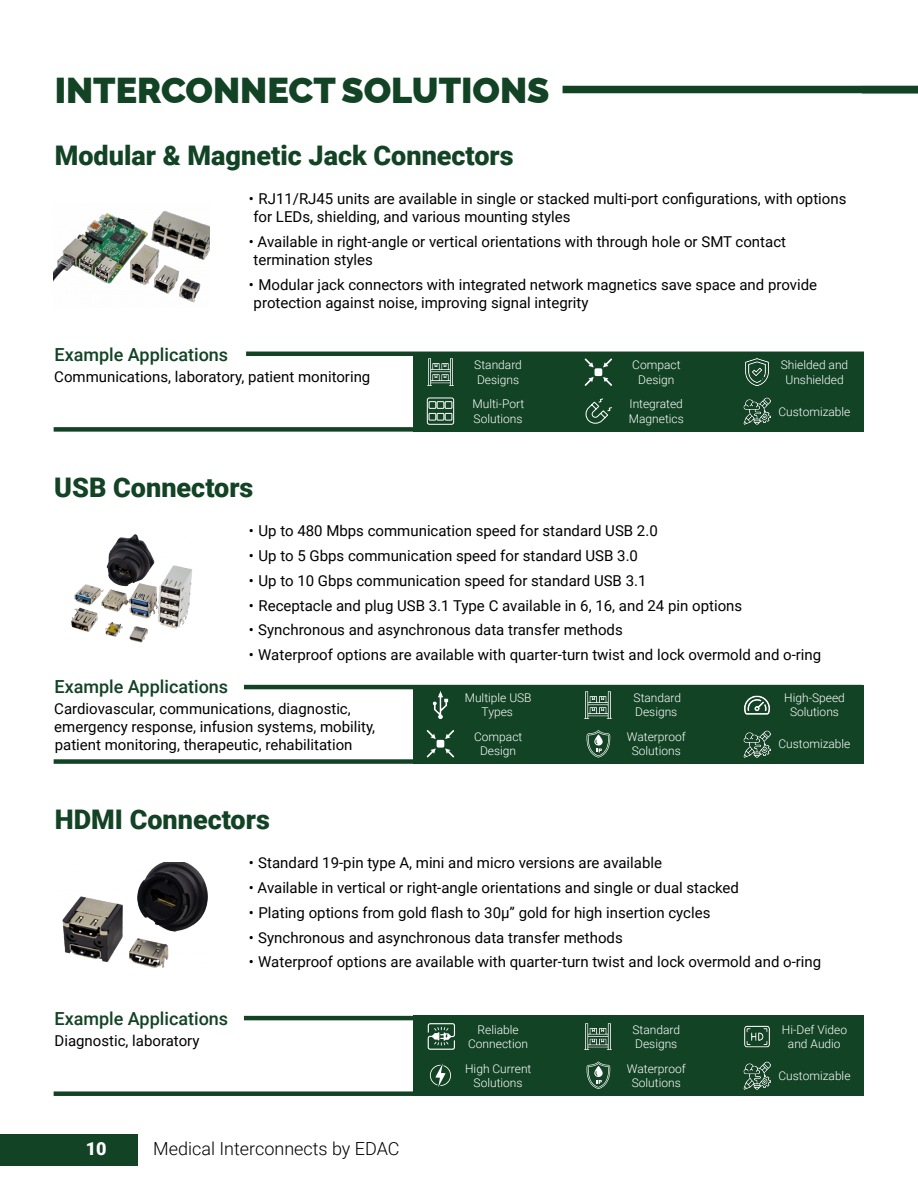
<style>
.page{position:relative;width:918px;height:1188px;background:#fff}
.page>*{position:absolute;margin:0;border:0;box-sizing:border-box;transform-origin:0 0}
.t1{font:900 36px "Raleway";color:#124325}
.t2{font:900 27px "Roboto";color:#124325}
.t3{font:500 18px "Roboto";color:#124325}
.t4{font:300 18px "Roboto";color:#000}
.t5{font:900 18px "Roboto";color:#fff}
.t6{font:15px/18px "Roboto";color:#000}
.t7{font:300 12px/14.4px "Roboto";color:#fff;text-align:center}
</style>
<div class="page">
<div style="left:0;top:1134px;width:138px;height:32px;background:#124325"></div>
<img style="left:71px;top:534px;width:121px;height:109px">
<img style="left:62px;top:863px;width:146px;height:105px">
<div style="left:563px;top:86px;width:355px;height:7px;background:#124325"></div>
<div style="left:54px;top:427px;width:810px;height:5px;background:#124325"></div>
<hr style="left:246px;top:352px;width:618px;height:4px;background:#124325">
<hr style="left:244px;top:685px;width:618px;height:4px;background:#124325">
<hr style="left:244px;top:1016px;width:620px;height:4px;background:#124325">
<div style="left:54px;top:759px;width:810px;height:5px;background:#124325"></div>
<div style="left:54px;top:1091px;width:810px;height:5px;background:#124325"></div>
<img style="left:54px;top:210px;width:156px;height:93px">
<div style="left:414px;top:685px;width:450px;height:79px;background:#124325"></div>
<img style="left:432px;top:691px;width:17px;height:27px">
<svg style="left:587px;top:730px;width:23px;height:28px"></svg>
<img style="left:743px;top:730px;width:27px;height:27px">
<img style="left:585px;top:691px;width:26px;height:27px">
<svg style="left:427px;top:730px;width:9px;height:9px"></svg>
<svg style="left:445px;top:748px;width:9px;height:9px"></svg>
<svg style="left:445px;top:730px;width:9px;height:9px"></svg>
<svg style="left:427px;top:748px;width:9px;height:9px"></svg>
<div style="left:437px;top:740px;width:7px;height:8px;background:#fff;border-radius:2px"></div>
<img style="left:744px;top:695px;width:26px;height:20px">
<div style="left:414px;top:352px;width:450px;height:80px;background:#124325"></div>
<img style="left:743px;top:397px;width:27px;height:28px">
<img style="left:427px;top:359px;width:27px;height:27px">
<svg style="left:585px;top:358px;width:9px;height:9px"></svg>
<svg style="left:603px;top:377px;width:9px;height:9px"></svg>
<svg style="left:603px;top:358px;width:9px;height:9px"></svg>
<svg style="left:585px;top:377px;width:9px;height:9px"></svg>
<div style="left:595px;top:368px;width:7px;height:8px;background:#fff;border-radius:2px"></div>
<img style="left:745px;top:359px;width:24px;height:27px">
<svg style="left:426px;top:397px;width:29px;height:28px"></svg>
<svg style="left:585px;top:398px;width:27px;height:26px"></svg>
<div style="left:414px;top:1016px;width:450px;height:80px;background:#124325"></div>
<img style="left:744px;top:1025px;width:26px;height:23px">
<svg style="left:587px;top:1062px;width:23px;height:27px"></svg>
<img style="left:743px;top:1062px;width:27px;height:27px">
<img style="left:585px;top:1023px;width:27px;height:27px">
<svg style="left:430px;top:1063px;width:21px;height:24px"></svg>
<svg style="left:428px;top:1023px;width:27px;height:27px"></svg>
<h1 class="t1" style="left:55px;top:62px;width:496px">INTERCONNECT SOLUTIONS</h1>
<h2 class="t2" style="left:55px;top:136px;width:460px">Modular &amp; Magnetic Jack Connectors</h2>
<p class="t6" style="left:249px;top:189px;width:599px">• RJ11/RJ45 units are available in single or stacked multi-port configurations, with options for LEDs, shielding, and various mounting styles</p>
<p class="t6" style="left:254px;top:232px;width:534px;text-indent:-5px">• Available in right-angle or vertical orientations with through hole or SMT contact termination styles</p>
<p class="t6" style="left:254px;top:275px;width:565px;text-indent:-5px">• Modular jack connectors with integrated network magnetics save space and provide protection against noise, improving signal integrity</p>
<p class="t3" style="left:55px;top:342px;width:175px">Example Applications</p>
<p class="t6" style="left:54px;top:367px;width:318px">Communications, laboratory, patient monitoring</p>
<h2 class="t2" style="left:54px;top:468px;width:201px">USB Connectors</h2>
<p class="t7" style="left:474px;top:358px;width:49px;text-align:left">Standard<br>Designs</p>
<p class="t7" style="left:472px;top:397px;width:53px;text-align:left">Multi-Port<br>Solutions</p>
<p class="t7" style="left:632px;top:358px;width:50px">Compact<br>Design</p>
<p class="t7" style="left:781px;top:358px;width:69px">Shielded and<br>Unshielded</p>
<p class="t7" style="left:778px;top:404px;width:74px">Customizable</p>
<p class="t7" style="left:629px;top:397px;width:57px;text-align:left">Integrated<br>Magnetics</p>
<p class="t6" style="left:249px;top:521px;width:410px">• Up to 480 Mbps communication speed for standard USB 2.0</p>
<p class="t6" style="left:249px;top:546px;width:391px">• Up to 5 Gbps communication speed for standard USB 3.0</p>
<p class="t6" style="left:249px;top:571px;width:399px">• Up to 10 Gbps communication speed for standard USB 3.1</p>
<p class="t6" style="left:249px;top:596px;width:495px">• Receptacle and plug USB 3.1 Type C available in 6, 16, and 24 pin options</p>
<p class="t6" style="left:249px;top:620px;width:375px">• Synchronous and asynchronous data transfer methods</p>
<p class="t6" style="left:249px;top:645px;width:574px">• Waterproof options are available with quarter-turn twist and lock overmold and o-ring</p>
<p class="t3" style="left:55px;top:674px;width:175px">Example Applications</p>
<p class="t6" style="left:54px;top:699px;width:322px">Cardiovascular, communications, diagnostic, emergency response, infusion systems, mobility, patient monitoring, therapeutic, rehabilitation</p>
<h2 class="t2" style="left:55px;top:801px;width:217px">HDMI Connectors</h2>
<p class="t7" style="left:465px;top:690px;width:68px">Multiple USB<br>Types</p>
<p class="t7" style="left:634px;top:690px;width:49px;text-align:left">Standard<br>Designs</p>
<p class="t7" style="left:784px;top:690px;width:62px">High-Speed<br>Solutions</p>
<p class="t7" style="left:778px;top:736px;width:74px">Customizable</p>
<p class="t7" style="left:627px;top:729px;width:61px">Waterproof<br>Solutions</p>
<p class="t7" style="left:474px;top:729px;width:50px">Compact<br>Design</p>
<p class="t3" style="left:55px;top:1006px;width:175px">Example Applications</p>
<p class="t6" style="left:55px;top:1031px;width:146px">Diagnostic, laboratory</p>
<p class="t6" style="left:249px;top:854px;width:415px">• Standard 19-pin type A, mini and micro versions are available</p>
<p class="t6" style="left:249px;top:878px;width:491px">• Available in vertical or right-angle orientations and single or dual stacked</p>
<p class="t6" style="left:249px;top:903px;width:463px">• Plating options from gold flash to 30µ” gold for high insertion cycles</p>
<p class="t6" style="left:249px;top:928px;width:375px">• Synchronous and asynchronous data transfer methods</p>
<p class="t6" style="left:249px;top:953px;width:574px">• Waterproof options are available with quarter-turn twist and lock overmold and o-ring</p>
<p class="t7" style="left:468px;top:1022px;width:61px">Reliable<br>Connection</p>
<p class="t7" style="left:632px;top:1022px;width:49px;text-align:left">Standard<br>Designs</p>
<p class="t7" style="left:465px;top:1061px;width:68px">High Current<br>Solutions</p>
<p class="t7" style="left:627px;top:1061px;width:61px">Waterproof<br>Solutions</p>
<p class="t7" style="left:782px;top:1022px;width:67px">Hi-Def Video and Audio</p>
<p class="t7" style="left:778px;top:1068px;width:74px">Customizable</p>
<p class="t5" style="left:86px;top:1136px;width:22px">10</p>
<p class="t4" style="left:153px;top:1136px;width:248px">Medical Interconnects by EDAC</p>
</div>
